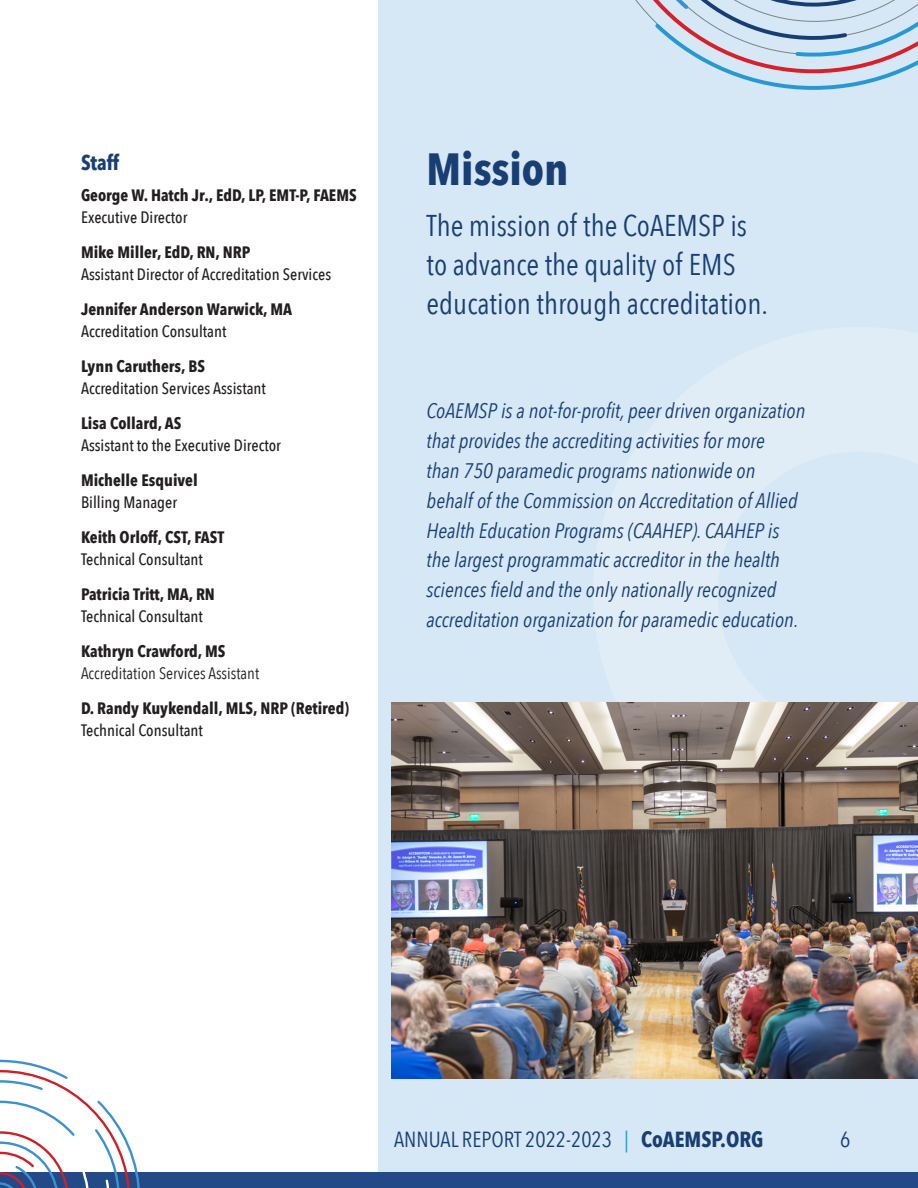
<style>
.page{position:relative;width:918px;height:1188px;background:#fff}
.page>*{position:absolute;margin:0;border:0;box-sizing:border-box;transform-origin:0 0}
.t1{font:700 45px "Avenir Next Condensed";color:#183e73}
.t2{font:30px/38.8px "Avenir Next Condensed";color:#183e73}
.t3{font:21.75px "Avenir Next Condensed";color:#183e73}
.t4{font:italic 21px/29.8px "Avenir Next Condensed";color:#183e73}
.t5{font:700 21px "Avenir Next Condensed";letter-spacing:-.005em;color:#183e73}
.Body_Copy{font:700 16.5px/22.5px "Avenir Next Condensed";color:#231f20}
.Body_Copy-2{font:500 16.5px/22.5px "Avenir Next Condensed";color:#231f20}
.Body_Copy-3{font:16.5px/22.5px "Avenir Next Condensed";color:#231f20}
.s1{font-weight:500}
.s2{font-weight:700}
.s3{color:#2398d5}
</style>
<div class="page">
<div style="left:378px;top:0;width:540px;height:1186px;background:#d6e7f5"></div>
<svg style="left:635px;top:0;width:283px;height:90px"></svg>
<div style="left:1px;top:1173px;width:917px;height:15px;background:#234987"></div>
<svg style="left:0;top:1059px;width:142px;height:129px"></svg>
<img style="left:392px;top:702px;width:526px;height:377px">
<p class="t5" style="left:81px;top:150px;width:40px">Staff</p>
<p class="t1" style="left:427px;top:142px;width:143px">Mission</p>
<p class="t2" style="left:427px;top:205px;width:339px">The mission of the CoAEMSP is to advance the quality of EMS education through accreditation.</p>
<p class="Body_Copy" style="left:81px;top:184px;width:277px">George W. Hatch Jr., EdD, LP, EMT-P, FAEMS<br><span class="s1">Executive Director</span></p>
<p class="Body_Copy-2" style="left:81px;top:241px;width:252px"><span class="s2">Mike Miller, EdD, RN, NRP<br></span>Assistant Director of Accreditation Services</p>
<p class="Body_Copy" style="left:81px;top:298px;width:213px">Jennifer Anderson Warwick, MA<br><span class="s1">Accreditation Consultant</span></p>
<p class="Body_Copy-2" style="left:81px;top:355px;width:186px"><span class="s2">Lynn Caruthers, BS<br></span>Accreditation Services Assistant</p>
<p class="Body_Copy-2" style="left:81px;top:412px;width:202px"><span class="s2">Lisa Collard, AS<br></span>Assistant to the Executive Director</p>
<p class="Body_Copy" style="left:81px;top:469px;width:118px">Michelle Esquivel<br><span class="s1">Billing Manager</span></p>
<p class="Body_Copy" style="left:81px;top:526px;width:145px">Keith Orloff, CST, FAST<br><span class="s1">Technical Consultant</span></p>
<p class="Body_Copy" style="left:81px;top:583px;width:135px">Patricia Tritt, MA, RN<br><span class="s1">Technical Consultant</span></p>
<p class="Body_Copy-3" style="left:81px;top:639px;width:180px"><span class="s2">Kathryn Crawford, MS<br></span>Accreditation Services Assistant</p>
<p class="Body_Copy" style="left:81px;top:697px;width:270px">D. Randy Kuykendall, MLS, NRP (Retired)<br><span class="s1">Technical Consultant</span></p>
<p class="t4" style="left:427px;top:396px;width:380px">CoAEMSP is a not-for-profit, peer driven organization that provides the accrediting activities for more<br>than 750 paramedic programs nationwide on behalf of the Commission on Accreditation of Allied Health Education Programs (CAAHEP). CAAHEP is the largest programmatic accreditor in the health sciences field and the only nationally recognized accreditation organization for paramedic education.</p>
<p class="t3" style="left:394px;top:1121px;width:371px">ANNUAL REPORT 2022-2023 <span class="s3">|</span> <span class="s2">CoAEMSP.ORG</span></p>
<p class="t3" style="left:840px;top:1121px;width:12px">6</p>
</div>
